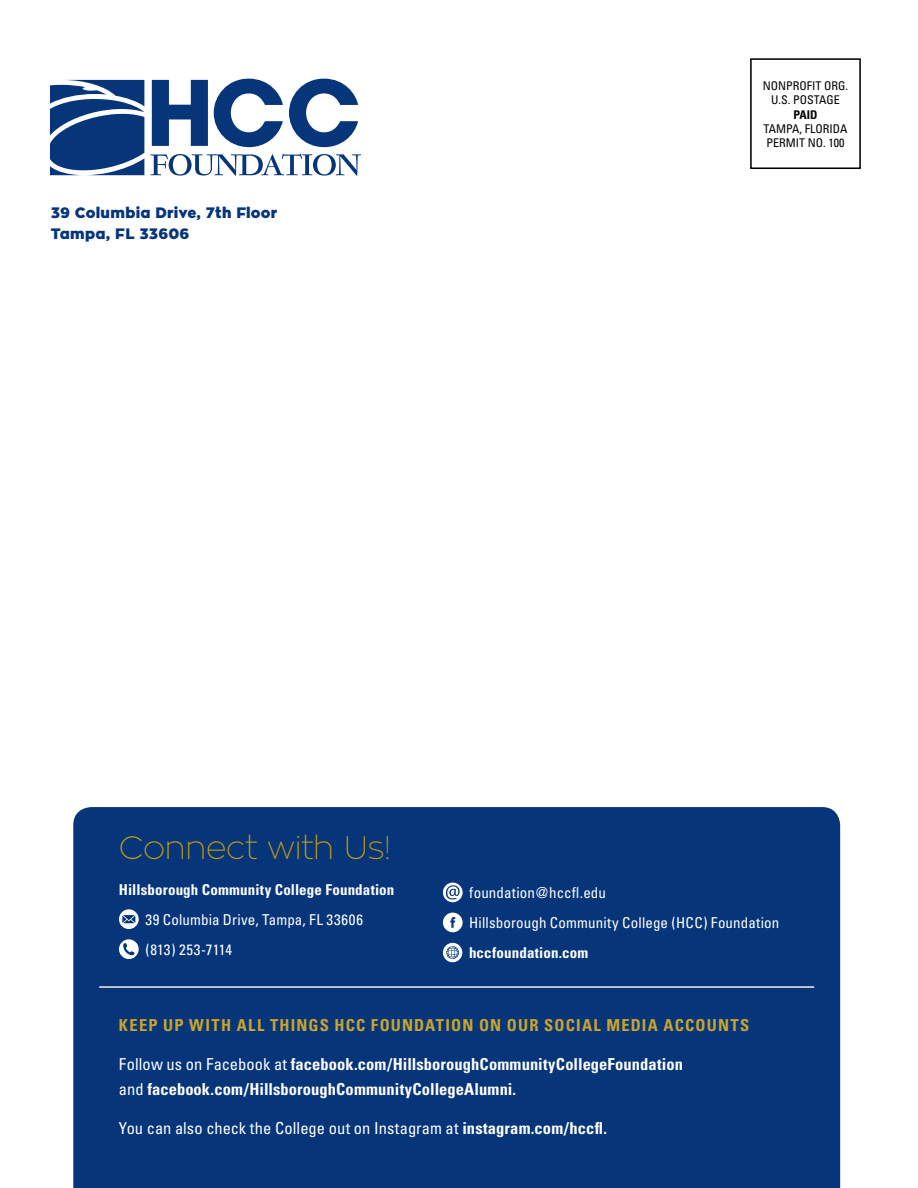
<style>
.page{position:relative;width:918px;height:1188px;background:#fff}
.page>*{position:absolute;margin:0;border:0;box-sizing:border-box;transform-origin:0 0}
.t1{font:100 32.25px "Zona Pro";letter-spacing:-.01em;color:#c8a307}
.t2{font:700 condensed 16.5px/25.5px "Univers";letter-spacing:.005em;color:#fff}
.t3{font:condensed 16.5px "Univers";color:#fff}
.t4{font:700 condensed 16.5px "Univers";letter-spacing:.07em;color:#c8a42d}
.t5{font:condensed 15px/30px "Univers";letter-spacing:.01em;color:#fff}
.t6{font:700 condensed 15px "Univers";letter-spacing:.01em;color:#fff}
.t7{font:900 15px/21px "Zona Pro";letter-spacing:.015em;color:#06357a}
.t8{font:condensed 12px/14.4px "Univers";color:#000;text-align:center}
.t9{font:700 condensed 12px "Univers";color:#000}
.s1{font-weight:400}
.s2{font-weight:700}
</style>
<div class="page">
<div style="left:750px;top:58px;width:111px;height:111px;border:2px solid #000"></div>
<svg style="left:50px;top:80px;width:94px;height:95px"></svg>
<svg style="left:152px;top:80px;width:56px;height:66px"></svg>
<svg style="left:214px;top:79px;width:69px;height:68px"></svg>
<svg style="left:289px;top:79px;width:69px;height:68px"></svg>
<svg style="left:150px;top:154px;width:211px;height:22px"></svg>
<div style="left:73px;top:807px;width:767px;height:381px;background:#06357a"></div>
<svg style="left:119px;top:909px;width:20px;height:20px"></svg>
<svg style="left:119px;top:939px;width:20px;height:20px"></svg>
<svg style="left:443px;top:883px;width:20px;height:19px"></svg>
<div style="left:443px;top:913px;width:20px;height:19px;background:#fff;border-radius:50%"></div>
<svg style="left:450px;top:917px;width:5px;height:11px"></svg>
<div style="left:443px;top:943px;width:19px;height:19px;background:#fff;border-radius:50%"></div>
<svg style="left:446px;top:946px;width:13px;height:13px"></svg>
<hr style="left:99px;top:986px;width:715px;height:2px;background:#f7f1e3">
<p class="t7" style="left:51px;top:203px;width:228px">39 Columbia Drive, 7th Floor<br>Tampa, FL 33606</p>
<p class="t8" style="left:763px;top:78px;width:87px">NONPROFIT ORG.<br>U.S. POSTAGE</p>
<p class="t9" style="left:793px;top:107px;width:26px">PAID</p>
<p class="t8" style="left:764px;top:121px;width:85px;text-align:left">TAMPA, FLORIDA<br>PERMIT NO. 100</p>
<h1 class="t1" style="left:119px;top:827px;width:273px">Connect with Us!</h1>
<p class="t6" style="left:119px;top:880px;width:277px">Hillsborough Community College Foundation</p>
<p class="t5" style="left:145px;top:904px;width:219px">39 Columbia Drive, Tampa, FL 33606 (813) 253-7114</p>
<p class="t5" style="left:469px;top:877px;width:312px">foundation@hccfl.edu<br>Hillsborough Community College (HCC) Foundation</p>
<p class="t6" style="left:469px;top:943px;width:121px">hccfoundation.com</p>
<p class="t4" style="left:119px;top:1015px;width:632px">KEEP UP WITH ALL THINGS HCC FOUNDATION ON OUR SOCIAL MEDIA ACCOUNTS</p>
<p class="t2" style="left:119px;top:1051px;width:565px"><span class="s1">Follow us on Facebook at</span> facebook.com/HillsboroughCommunityCollegeFoundation <span class="s1">and</span> facebook.com/HillsboroughCommunityCollegeAlumni.</p>
<p class="t3" style="left:119px;top:1118px;width:490px">You can also check the College out on Instagram at <span class="s2">instagram.com/hccfl.</span></p>
</div>
